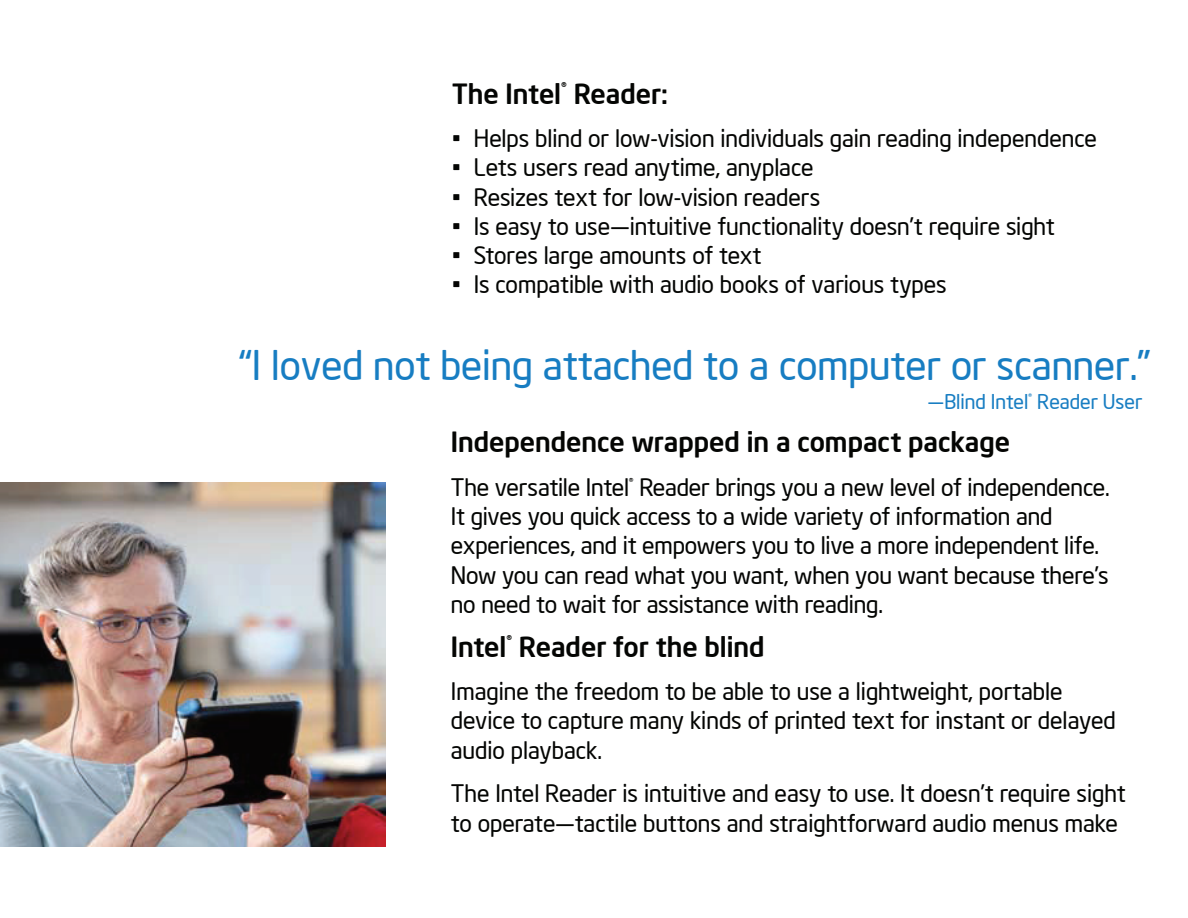
<style>
.page{position:relative;width:1188px;height:918px;background:#fff}
.page>*{position:absolute;margin:0;border:0;box-sizing:border-box;transform-origin:0 0}
.t1{font:40.05px "Neo Sans Intel";color:#177dc2}
.t2{font:500 27.3px "Neo Sans Intel";color:#040503}
.t3{font:23.7px/29.1px "Neo Sans Intel";letter-spacing:-.005em;color:#040503}
.t4{font:20.1px "Neo Sans Intel";color:#177dc2}
</style>
<div class="page">
<img style="left:0;top:482px;width:385px;height:365px">
<p class="t2" style="left:452px;top:76px;width:217px">The Intel<sup>®</sup> Reader:</p>
<p class="t3" style="left:452px;top:124px;width:646px">• Helps blind or low-vision individuals gain reading independence</p>
<p class="t3" style="left:452px;top:153px;width:363px">• Lets users read anytime, anyplace</p>
<p class="t3" style="left:452px;top:182px;width:370px">• Resizes text for low-vision readers</p>
<p class="t3" style="left:452px;top:211px;width:604px">• Is easy to use—intuitive functionality doesn’t require sight</p>
<p class="t3" style="left:452px;top:240px;width:311px">• Stores large amounts of text</p>
<p class="t3" style="left:452px;top:270px;width:496px">• Is compatible with audio books of various types</p>
<h1 class="t1" style="left:239px;top:341px;width:913px">“I loved not being attached to a computer or scanner.”</h1>
<p class="t4" style="left:928px;top:390px;width:216px">—Blind Intel<sup>®</sup> Reader User</p>
<p class="t2" style="left:451px;top:425px;width:561px">Independence wrapped in a compact package</p>
<p class="t3" style="left:451px;top:473px;width:660px">The versatile Intel<sup>®</sup> Reader brings you a new level of independence.<br>It gives you quick access to a wide variety of information and experiences, and it empowers you to live a more independent life.<br>Now you can read what you want, when you want because there’s no need to wait for assistance with reading.</p>
<p class="t2" style="left:451px;top:629px;width:315px">Intel<sup>®</sup> Reader for the blind</p>
<p class="t3" style="left:451px;top:677px;width:666px">Imagine the freedom to be able to use a lightweight, portable device to capture many kinds of printed text for instant or delayed audio playback.</p>
<p class="t3" style="left:451px;top:779px;width:676px">The Intel Reader is intuitive and easy to use. It doesn’t require sight to operate—tactile buttons and straightforward audio menus make</p>
</div>
